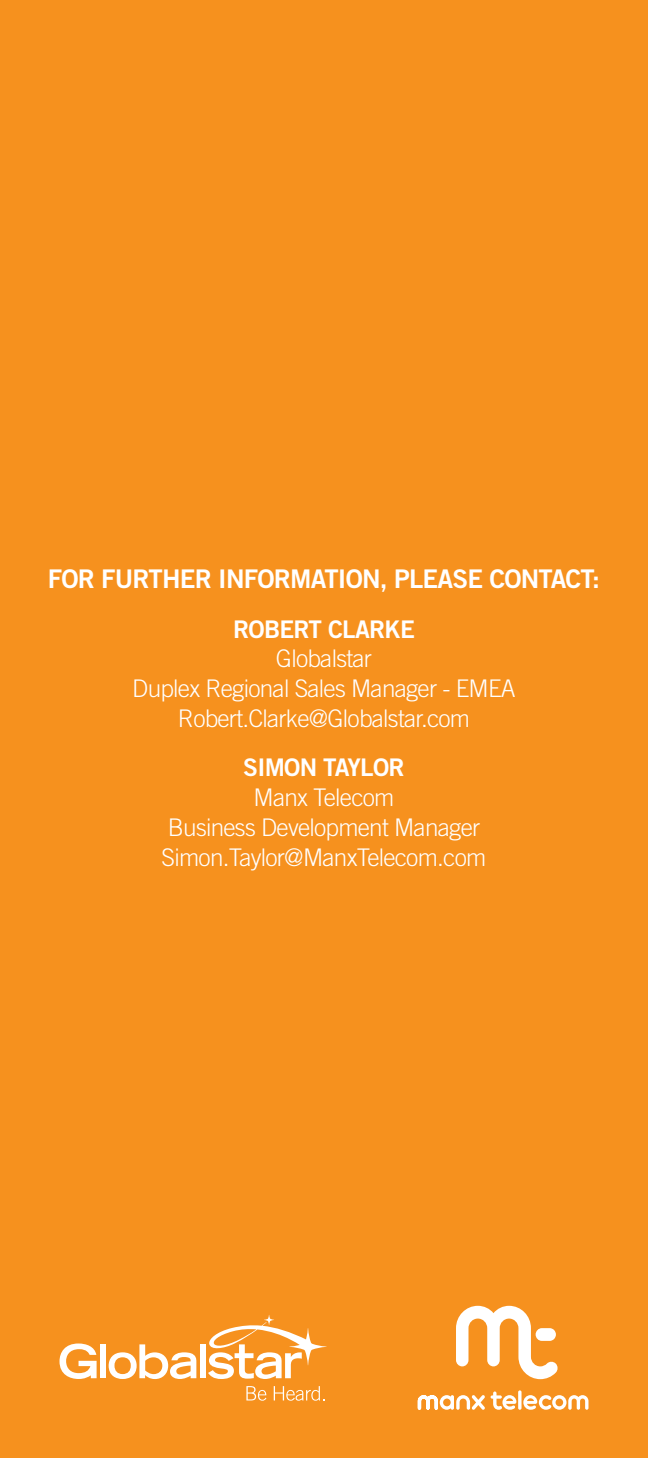
<style>
.page{position:relative;width:648px;height:1458px;background:#f6911e}
.page>*{position:absolute;margin:0;border:0;box-sizing:border-box;transform-origin:0 0}
.t1{font:25.65px "Trade Gothic Bold Two";letter-spacing:-.03em;color:#fff}
.t2{font:300 24.3px "Trade Gothic";letter-spacing:-.03em;color:#fff}
.t3{font:24.3px "Trade Gothic Bold Two";letter-spacing:-.03em;color:#fff}
</style>
<div class="page">
<div style="left:200px;top:1344px;width:6px;height:34px;background:#fff"></div>
<div style="left:100px;top:1344px;width:6px;height:34px;background:#fff"></div>
<svg style="left:60px;top:1344px;width:37px;height:35px"></svg>
<svg style="left:109px;top:1344px;width:87px;height:35px"></svg>
<svg style="left:208px;top:1315px;width:119px;height:64px"></svg>
<svg style="left:246px;top:1386px;width:20px;height:15px"></svg>
<svg style="left:274px;top:1386px;width:51px;height:15px"></svg>
<svg style="left:456px;top:1306px;width:102px;height:73px"></svg>
<svg style="left:418px;top:1390px;width:170px;height:20px"></svg>
<p class="t1" style="left:48px;top:563px;width:554px">FOR FURTHER INFORMATION, PLEASE CONTACT:</p>
<p class="t3" style="left:233px;top:614px;width:183px">ROBERT CLARKE</p>
<p class="t2" style="left:276px;top:644px;width:98px">Globalstar</p>
<p class="t2" style="left:132px;top:674px;width:385px">Duplex Regional Sales Manager - EMEA</p>
<p class="t2" style="left:178px;top:704px;width:294px">Robert.Clarke@Globalstar.com</p>
<p class="t3" style="left:243px;top:753px;width:163px">SIMON TAYLOR</p>
<p class="t2" style="left:254px;top:783px;width:142px">Manx Telecom</p>
<p class="t2" style="left:168px;top:813px;width:314px">Business Development Manager</p>
<p class="t2" style="left:162px;top:842px;width:326px">Simon.Taylor@ManxTelecom.com</p>
</div>
